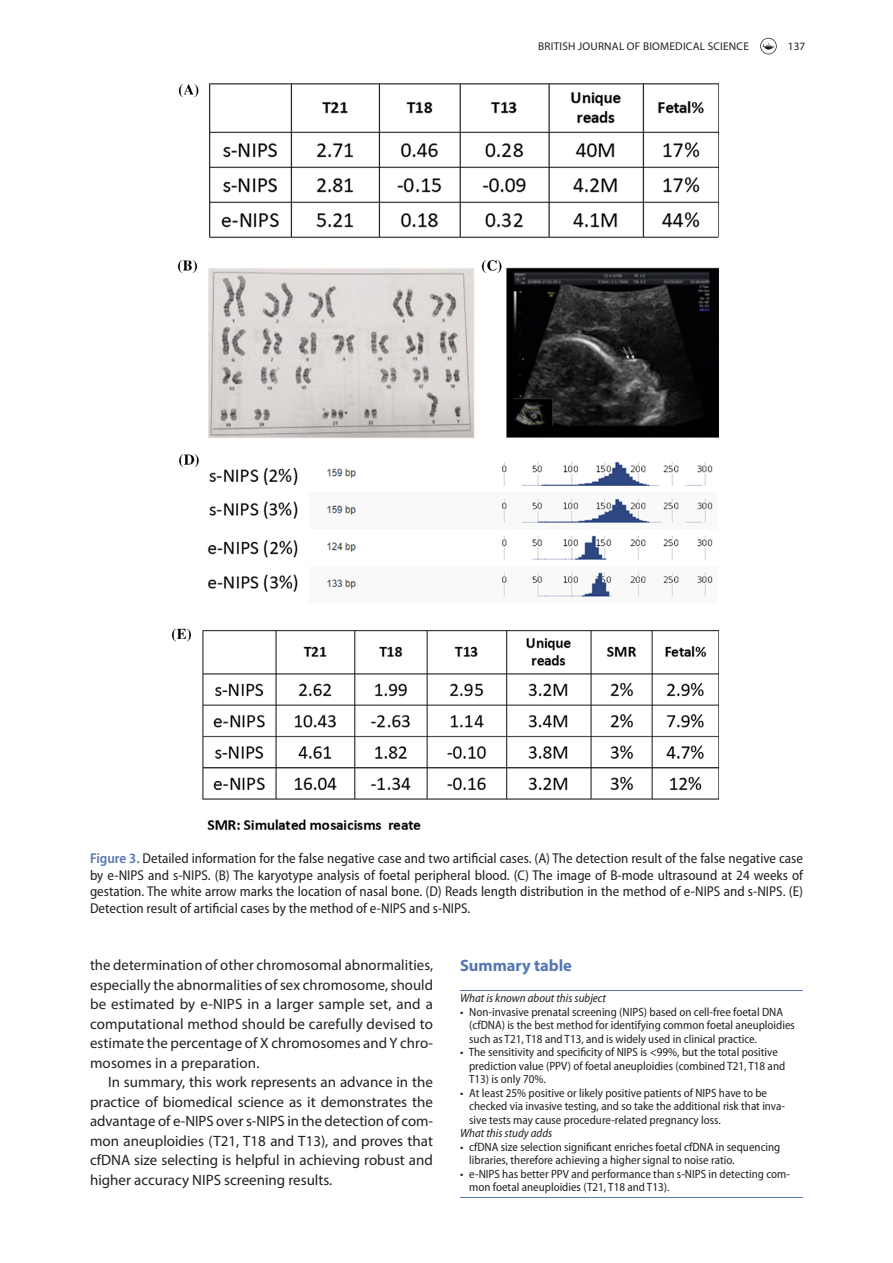
<style>
.page{position:relative;width:893px;height:1263px;background:#fff}
.page>*{position:absolute;margin:0;border:0;box-sizing:border-box;transform-origin:0 0}
.t1{font:700 16.5px "Myriad Pro";color:#5477b3}
.t2{font:15px/19.5px "Myriad Pro";color:#231f20;text-align:justify}
.t3{font:semi-condensed 14.25px/16.5px "Myriad Pro";color:#231f20;text-align:justify}
.t4{font:semi-condensed 12px/13.5px "Myriad Pro";color:#231f20}
.t5{font:italic semi-condensed 12px "Myriad Pro";color:#231f20}
.t6{font:11.25px "Myriad Pro";letter-spacing:.02em;color:#231f20}
.s1{font-weight:600;color:#5477b3}
</style>
<div class="page">
<hr style="left:460px;top:990px;width:343px;height:1px;background:#5477b3">
<hr style="left:460px;top:1197px;width:343px;height:1px;background:#5477b3">
<img style="left:171px;top:83px;width:548px;height:747px">
<svg style="left:760px;top:38px;width:17px;height:16px"></svg>
<p class="t6" style="left:538px;top:39px;width:212px">BRITISH JOURNAL OF BIOMEDICAL SCIENCE</p>
<p class="t6" style="left:788px;top:39px;width:19px">137</p>
<p class="t3" style="left:90px;top:850px;width:715px"><span class="s1">Figure 3.</span> Detailed information for the false negative case and two artificial cases. (A) The detection result of the false negative case by e-NI PS and s-NI PS. (B) The karyotype analysis of foetal peripheral blood. (C) The image of B-mode ultrasound at 24 weeks of gestation. The white arrow marks the location of nasal bone. (D) Reads length distribution in the method of e-NI PS and s-NI PS. (E)<br>Detection result of artificial cases by the method of e-NI PS and s-NI PS.</p>
<p class="t2" style="left:90px;top:955px;width:345px">the determination of other chromosomal abnormalities, especially the abnormalities of sex chromosome, should be estimated by e-NIPS in a larger sample set, and a computational method should be carefully devised to estimate the percentage of X chromosomes and Y chro&shy;mosomes in a preparation.</p>
<p class="t2" style="left:90px;top:1072px;width:345px;text-indent:18px">In summary, this work represents an advance in the practice of biomedical science as it demonstrates the advantage of e-NIPS over s-NIPS in the detection of com&shy;mon aneuploidies (T21, T18 and T13), and proves that cfDNA size selecting is helpful in achieving robust and higher accuracy NIPS screening results.</p>
<h1 class="t1" style="left:460px;top:955px;width:114px">Summary table</h1>
<p class="t5" style="left:460px;top:992px;width:148px">What is known about this subject</p>
<p class="t4" style="left:469px;top:1005px;width:327px;text-indent:-9px">• Non-invasive prenatal screening (NI PS) based on cell-free foetal DNA (cfDNA) is the best method for identifying common foetal aneuploidies such as T21, T18 and T13, and is widely used in clinical practice.</p>
<p class="t4" style="left:469px;top:1046px;width:318px;text-indent:-9px">• The sensitivity and specificity of NI PS is &lt;99%, but the total positive prediction value (PPV) of foetal aneuploidies (combined T21, T18 and<br>T13) is only 70%.</p>
<p class="t4" style="left:469px;top:1086px;width:317px;text-indent:-9px">• At least 25% positive or likely positive patients of NI PS have to be checked via invasive testing, and so take the additional risk that inva&shy;sive tests may cause procedure-related pregnancy loss.</p>
<p class="t5" style="left:460px;top:1127px;width:94px">What this study adds</p>
<p class="t4" style="left:460px;top:1140px;width:26px">• cfDNA</p>
<p class="t4" style="left:501px;top:1140px;width:200px">size selection significant enriches foetal cfDNA</p>
<p class="t4" style="left:469px;top:1140px;width:313px;text-indent:247px">in sequencing libraries, therefore achieving a higher signal to noise ratio.</p>
<p class="t4" style="left:469px;top:1167px;width:322px;text-indent:-9px">• e-NI PS has better PPV and performance than s-NI PS in detecting com&shy;mon foetal aneuploidies (T21, T18 and T13).</p>
</div>
